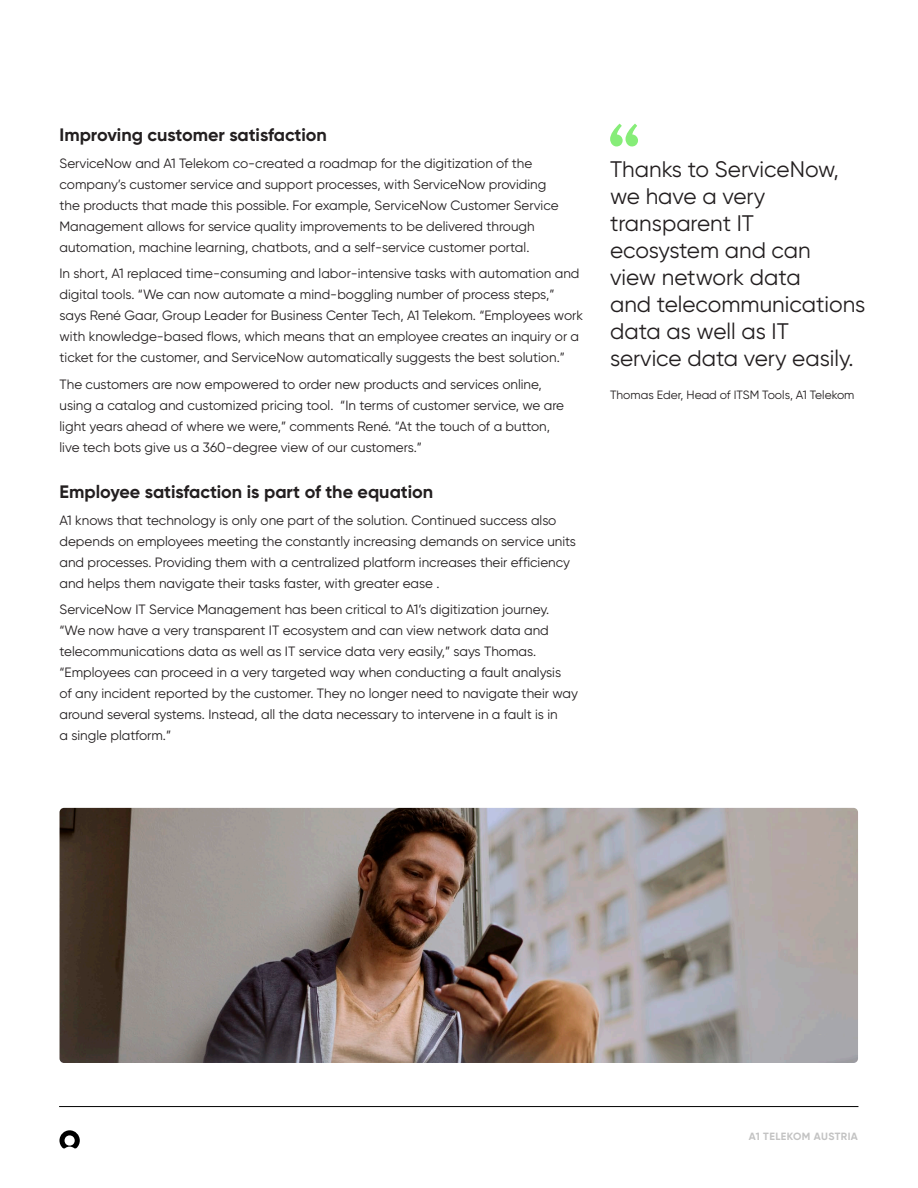
<style>
.page{position:relative;width:918px;height:1188px;background:#fff}
.page>*{position:absolute;margin:0;border:0;box-sizing:border-box;transform-origin:0 0}
.t1{font:22.5px/27px "Gilroy";color:#231f20}
.Body_Copy{font:700 18px "Gilroy";color:#231f20}
.Headline_2{font:700 18px "Gilroy";color:#231f20}
.Body_Copy-2{font:13.5px/21px "Gilroy";color:#231f20}
.Quote_1{font:12px "Gilroy";color:#231f20}
.t2{font:700 10.5px "Gilroy";letter-spacing:.04em;color:#c3c3c3}
</style>
<div class="page">
<svg style="left:59px;top:1130px;width:21px;height:19px"></svg>
<hr style="left:59px;top:1106px;width:799px;height:1px;background:#000">
<svg style="left:610px;top:124px;width:28px;height:22px"></svg>
<img style="left:60px;top:808px;width:798px;height:255px">
<p class="Headline_2" style="left:60px;top:124px;width:269px">Improving customer satisfaction</p>
<p class="Body_Copy-2" style="left:60px;top:153px;width:501px">ServiceNow and A1 Telekom co-created a roadmap for the digitization of the company’s customer service and support processes, with ServiceNow providing the products that made this possible. For example, ServiceNow Customer Service Management allows for service quality improvements to be delivered through automation, machine learning, chatbots, and a self-service customer portal.</p>
<p class="Body_Copy-2" style="left:60px;top:263px;width:525px">In short, A1 replaced time-consuming and labor-intensive tasks with automation and digital tools. “We can now automate a mind-boggling number of process steps,” says René Gaar, Group Leader for Business Center Tech, A1 Telekom. “Employees work with knowledge-based flows, which means that an employee creates an inquiry or a ticket for the customer, and ServiceNow automatically suggests the best solution.”</p>
<p class="Body_Copy-2" style="left:60px;top:373px;width:506px">The customers are now empowered to order new products and services online, using a catalog and customized pricing tool. “In terms of customer service, we are light years ahead of where we were,” comments René. “At the touch of a button, live tech bots give us a 360-degree view of our customers.”</p>
<p class="Body_Copy" style="left:60px;top:481px;width:375px">Employee satisfaction is part of the equation</p>
<p class="Body_Copy-2" style="left:60px;top:509px;width:518px">A1 knows that technology is only one part of the solution. Continued success also depends on employees meeting the constantly increasing demands on service units and processes. Providing them with a centralized platform increases their efficiency and helps them navigate their tasks faster, with greater ease .</p>
<p class="Body_Copy-2" style="left:60px;top:599px;width:520px">ServiceNow IT Service Management has been critical to A1’s digitization journey. “We now have a very transparent IT ecosystem and can view network data and telecommunications data as well as IT service data very easily,” says Thomas. “Employees can proceed in a very targeted way when conducting a fault analysis<br>of any incident reported by the customer. They no longer need to navigate their way around several systems. Instead, all the data necessary to intervene in a fault is in<br>a single platform.”</p>
<p class="t1" style="left:610px;top:155px;width:257px">Thanks to ServiceNow, we have a very transparent IT ecosystem and can<br>view network data<br>and telecommunications data as well as IT service data very easily.</p>
<p class="Quote_1" style="left:610px;top:388px;width:246px">Thomas Eder, Head of ITSM Tools, A1 Telekom</p>
<p class="t2" style="left:749px;top:1129px;width:111px">A1 TELEKOM AUSTRIA</p>
</div>
